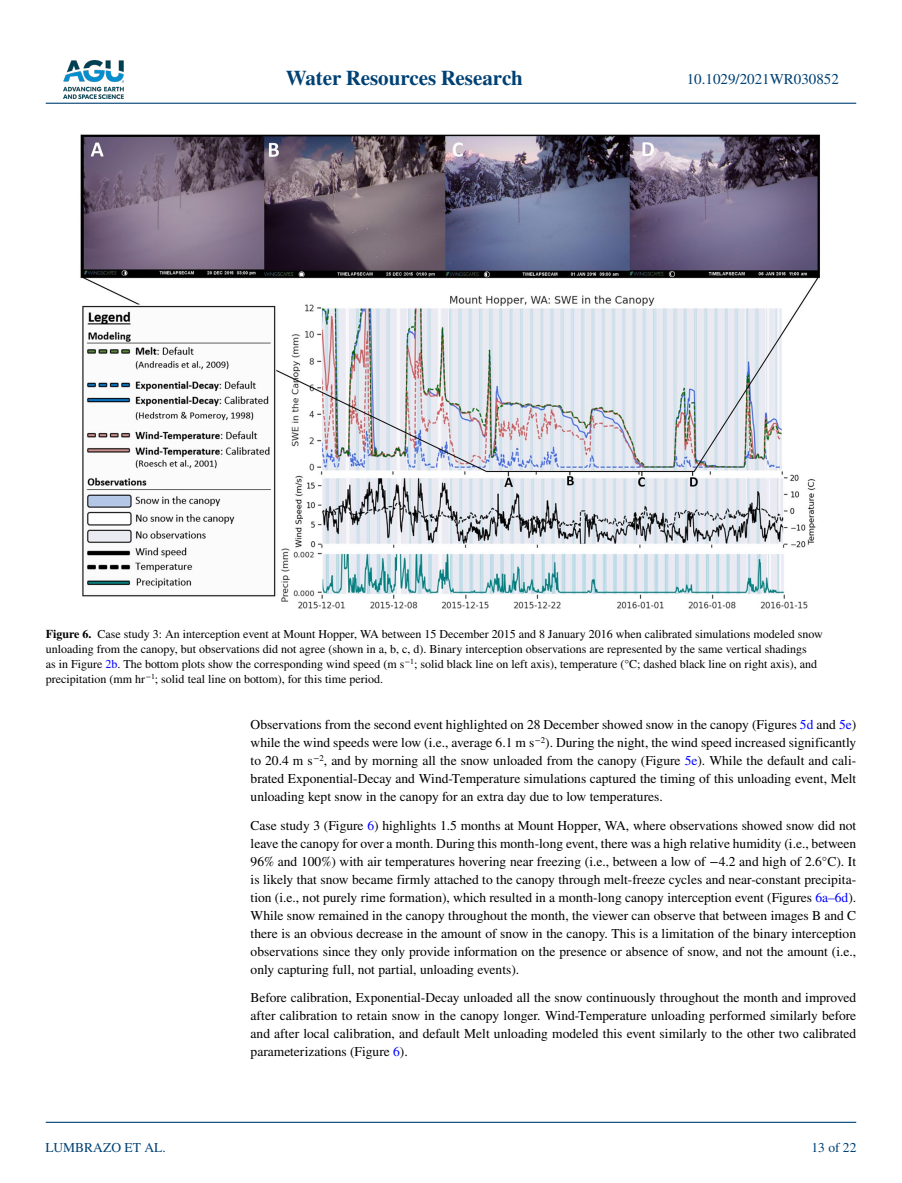
<style>
.page{position:relative;width:902px;height:1183px;background:#fff}
.page>*{position:absolute;margin:0;border:0;box-sizing:border-box;transform-origin:0 0}
.t1{font:700 21px "STIX";color:#004174}
.t2{font:15px "STIX";color:#004174}
.t3{font:13.5px/18px "STIX";color:#000;text-align:justify}
.t4{font:13.5px "STIX";color:#004174}
.t5{font:12px/15px "STIX";color:#000}
.s1{font-weight:700}
.s2{color:#00f}
</style>
<div class="page">
<img style="left:63px;top:60px;width:60px;height:39px">
<hr style="left:46px;top:103px;width:810px;height:1px;background:#004174">
<hr style="left:46px;top:1121px;width:810px;height:1px;background:#004174">
<img style="left:80px;top:134px;width:740px;height:475px">
<h1 class="t1" style="left:285px;top:66px;width:239px">Water Resources Research</h1>
<p class="t2" style="left:686px;top:69px;width:154px">10.1029/2021WR030852</p>
<p class="t5" style="left:46px;top:627px;width:778px"><span class="s1">Figure 6.</span> Case study 3: An interception event at Mount Hopper, WA between 15 December 2015 and 8 January 2016 when calibrated simulations modeled snow unloading from the canopy, but observations did not agree (shown in a, b, c, d). Binary interception observations are represented by the same vertical shadings<br>as in Figure <span class="s2">2b</span>. The bottom plots show the corresponding wind speed (m s<sup>−1</sup>; solid black line on left axis), temperature (°C; dashed black line on right axis), and precipitation (mm hr<sup>−1</sup>; solid teal line on bottom), for this time period.</p>
<p class="t4" style="left:45px;top:1138px;width:122px">LUMBRAZO ET AL.</p>
<p class="t3" style="left:250px;top:716px;width:607px">Observations from the second event highlighted on 28 December showed snow in the canopy (Figures <span class="s2">5d</span> and <span class="s2">5e</span>) while the wind speeds were low (i.e., average 6.1 m s<sup>−2</sup>). During the night, the wind speed increased significantly to 20.4 m s<sup>−2</sup>, and by morning all the snow unloaded from the canopy (Figure <span class="s2">5e</span>). While the default and cali&shy;brated Exponential-Decay and Wind-Temperature simulations captured the timing of this unloading event, Melt unloading kept snow in the canopy for an extra day due to low temperatures.</p>
<p class="t3" style="left:250px;top:817px;width:607px">Case study 3 (Figure <span class="s2">6</span>) highlights 1.5 months at Mount Hopper, WA, where observations showed snow did not leave the canopy for over a month. During this month-long event, there was a high relative humidity (i.e., between 96% and 100%) with air temperatures hovering near freezing (i.e., between a low of −4.2 and high of 2.6°C). It is likely that snow became firmly attached to the canopy through melt-freeze cycles and near-constant precipita&shy;tion (i.e., not purely rime formation), which resulted in a month-long canopy interception event (Figures <span class="s2">6a–6d</span>).<br>While snow remained in the canopy throughout the month, the viewer can observe that between images B and C there is an obvious decrease in the amount of snow in the canopy. This is a limitation of the binary interception observations since they only provide information on the presence or absence of snow, and not the amount (i.e., only capturing full, not partial, unloading events).</p>
<p class="t3" style="left:250px;top:989px;width:607px">Before calibration, Exponential-Decay unloaded all the snow continuously throughout the month and improved after calibration to retain snow in the canopy longer. Wind-Temperature unloading performed similarly before and after local calibration, and default Melt unloading modeled this event similarly to the other two calibrated parameterizations (Figure <span class="s2">6</span>).</p>
<p class="t4" style="left:811px;top:1138px;width:46px">13 of 22</p>
</div>
